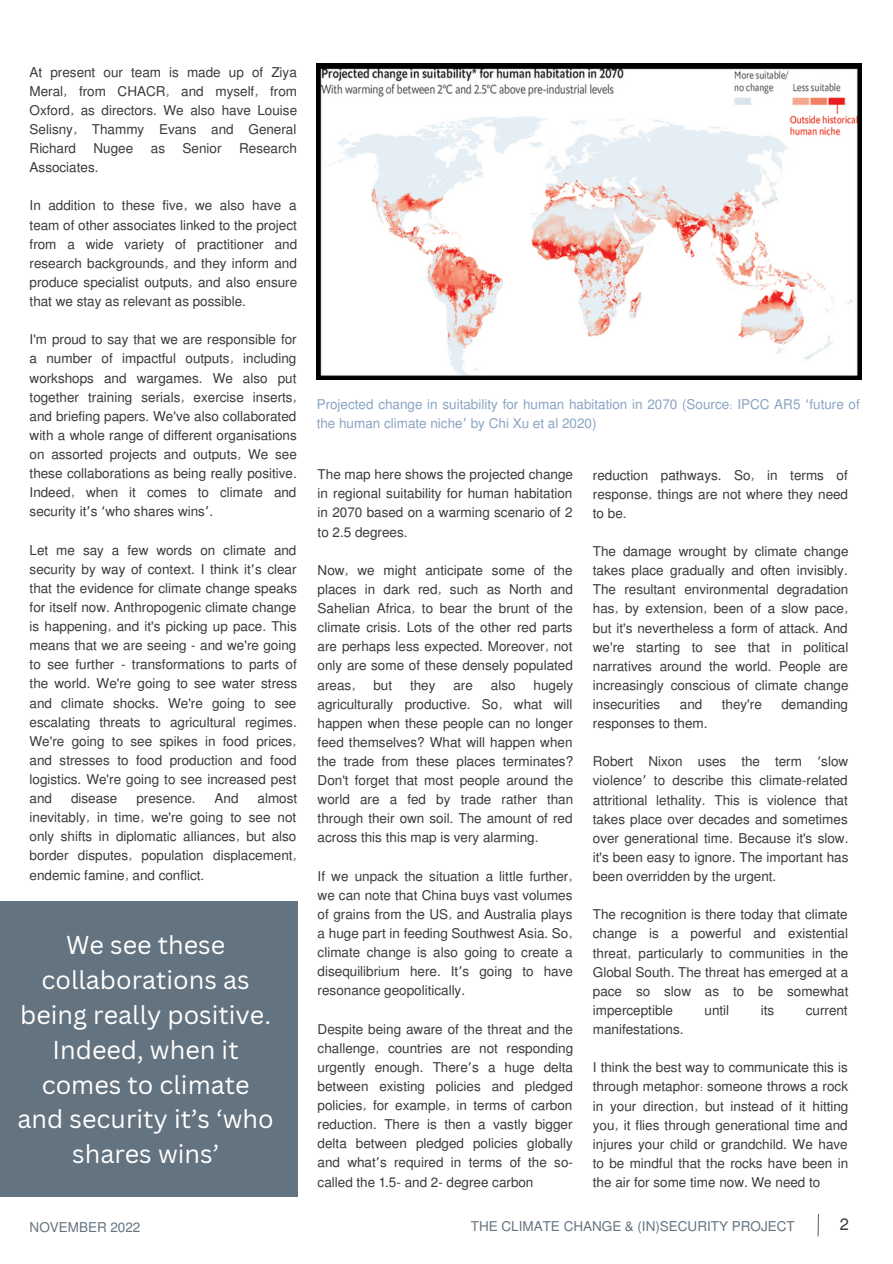
<style>
.page{position:relative;width:893px;height:1264px;background:#fff}
.page>*{position:absolute;margin:0;border:0;box-sizing:border-box;transform-origin:0 0}
.t1{font:25.2px/34.8px "Canva Sans";color:#fff;text-align:center}
.t2{font:16.5px "Mukti";color:#3b3939}
.t3{font:13.5px/19px "Mukti";color:#3b3939;text-align:justify}
.t4{font:13.5px/19px "Mukti";color:#89a4c3}
.t5{font:13.5px "Mukti";color:#637380}
.s1{font-family:"Noto Sans Gurmukhi"}
</style>
<div class="page">
<div style="left:0;top:901px;width:298px;height:295px;background:#637380"></div>
<svg style="left:817px;top:1213px;width:2px;height:24px"></svg>
<img style="left:316px;top:64px;width:545px;height:316px">
<p class="t3" style="left:30px;top:62px;width:269px">At present our team is made up of Ziya Meral, from CHACR, and myself, from Oxford, as directors. We also have Louise Selisny, Thammy Evans and General Richard</p>
<p class="t3" style="left:94px;top:138px;width:41px">Nugee</p>
<p class="t3" style="left:151px;top:138px;width:16px">as</p>
<p class="t3" style="left:183px;top:138px;width:40px">Senior</p>
<p class="t3" style="left:239px;top:138px;width:59px">Research</p>
<p class="t3" style="left:30px;top:157px;width:70px">Associates.</p>
<p class="t3" style="left:30px;top:195px;width:269px">In addition to these five, we also have a team of other associates linked to the project from a wide variety of practitioner and research backgrounds, and they inform and produce specialist outputs, and also ensure that we stay as relevant as possible.</p>
<p class="t3" style="left:30px;top:329px;width:269px">I'm proud to say that we are responsible for a number of impactful outputs, including workshops and wargames. We also put together training serials, exercise inserts, and briefing papers. We've also collaborated with a whole range of different organisations on assorted projects and outputs, We see these collaborations as being really positive.<br>Indeed, when it comes to climate and security it<span class="s1">’</span>s <span class="s1">‘</span>who shares wins<span class="s1">’</span>.</p>
<p class="t3" style="left:30px;top:539px;width:269px">Let me say a few words on climate and security by way of context. I think it<span class="s1">’</span>s clear that the evidence for climate change speaks for itself now. Anthropogenic climate change is happening, and it's picking up pace. This means that we are seeing - and we're going to see further - transformations to parts of the world. We're going to see water stress and climate shocks. We're going to see escalating threats to agricultural regimes.<br>We're going to see spikes in food prices, and stresses to food production and food logistics. We're going to see increased pest and</p>
<p class="t4" style="left:316px;top:394px;width:544px">Projected change in suitability for human habitation in 2070 (Source: IPCC AR5 <span class="s1">‘</span>future of the human climate niche<span class="s1">’</span> by Chi Xu et al 2020)</p>
<p class="t3" style="left:317px;top:464px;width:257px">The map here shows the projected change in regional suitability for human habitation in 2070 based on a warming scenario of 2 to 2.5 degrees.</p>
<p class="t3" style="left:317px;top:560px;width:257px">Now, we might anticipate some of the places in dark red, such as North and Sahelian Africa, to bear the brunt of the climate crisis. Lots of the other red parts are perhaps less expected. Moreover, not only are some of these densely populated areas,</p>
<p class="t3" style="left:593px;top:464px;width:257px">reduction pathways. So, in terms of response, things are not where they need to be.</p>
<p class="t3" style="left:593px;top:541px;width:257px">The damage wrought by climate change takes place gradually and often invisibly.<br>The resultant environmental degradation has, by extension, been of a slow pace, but it's nevertheless a form of attack. And we're starting to see that in political narratives around the world. People are increasingly conscious of climate change insecurities</p>
<p class="t3" style="left:317px;top:674px;width:257px;text-indent:216px">hugely agriculturally productive. So, what will happen when these people can no longer feed themselves? What will happen when the trade from these places terminates?<br>Don't forget that most people around the world are a fed by trade rather than through their own soil. The amount of red across this this map is very alarming.</p>
<p class="t3" style="left:317px;top:865px;width:257px">If we unpack the situation a little further, we can note that China buys vast volumes of grains from the US, and Australia plays a huge part in feeding Southwest Asia. So, climate change is also going to create a disequilibrium here. It<span class="s1">’</span>s going to have resonance geopolitically.</p>
<p class="t3" style="left:317px;top:1018px;width:257px">Despite being aware of the threat and the challenge, countries are not responding urgently enough. There<span class="s1">’</span>s a huge delta between existing policies and pledged policies, for example, in terms of carbon reduction. There is then a vastly bigger delta between pledged policies globally and what<span class="s1">’</span>s required in terms of the so&shy;called the 1.5- and 2- degree carbon</p>
<p class="t3" style="left:373px;top:674px;width:20px">but</p>
<p class="t3" style="left:410px;top:674px;width:27px">they</p>
<p class="t3" style="left:453px;top:674px;width:21px">are</p>
<p class="t3" style="left:491px;top:674px;width:26px">also</p>
<p class="t3" style="left:679px;top:694px;width:24px">and</p>
<p class="t3" style="left:721px;top:694px;width:41px">they're</p>
<p class="t3" style="left:781px;top:694px;width:68px">demanding</p>
<p class="t3" style="left:593px;top:713px;width:116px">responses to them.</p>
<p class="t3" style="left:593px;top:751px;width:257px">Robert Nixon uses the term <span class="s1">‘</span>slow violence<span class="s1">’</span> to describe this climate-related attritional lethality. This is violence that takes place over decades and sometimes over generational time. Because it's slow. it's been easy to ignore. The important has been overridden by the urgent.</p>
<p class="t3" style="left:593px;top:904px;width:257px">The recognition is there today that climate change is a powerful and existential threat, particularly to communities in the Global South. The threat has emerged at a pace so slow as to be somewhat imperceptible</p>
<p class="t3" style="left:30px;top:788px;width:269px;text-indent:228px">almost inevitably, in time, we're going to see not only shifts in diplomatic alliances, but also border disputes, population displacement, endemic famine, and conflict.</p>
<p class="t3" style="left:71px;top:788px;width:48px">disease</p>
<p class="t3" style="left:136px;top:788px;width:61px">presence.</p>
<p class="t3" style="left:214px;top:788px;width:25px">And</p>
<h1 class="t1" style="left:18px;top:927px;width:257px">We see these collaborations as being really positive.<br>Indeed, when it comes to climate and security it’s ‘who shares wins’</h1>
<p class="t3" style="left:704px;top:999px;width:26px">until</p>
<p class="t3" style="left:760px;top:999px;width:15px">its</p>
<p class="t3" style="left:805px;top:999px;width:43px">current</p>
<p class="t3" style="left:593px;top:1019px;width:92px">manifestations.</p>
<p class="t3" style="left:593px;top:1057px;width:257px">I think the best way to communicate this is through metaphor: someone throws a rock in your direction, but instead of it hitting you, it flies through generational time and injures your child or grandchild. We have to be mindful that the rocks have been in the air for some time now. We need to</p>
<p class="t2" style="left:839px;top:1212px;width:11px">2</p>
<p class="t5" style="left:30px;top:1218px;width:112px">NOVEMBER 2022</p>
<p class="t5" style="left:471px;top:1216px;width:325px">THE CLIMATE CHANGE &amp; (IN)SECURITY PROJECT</p>
</div>
